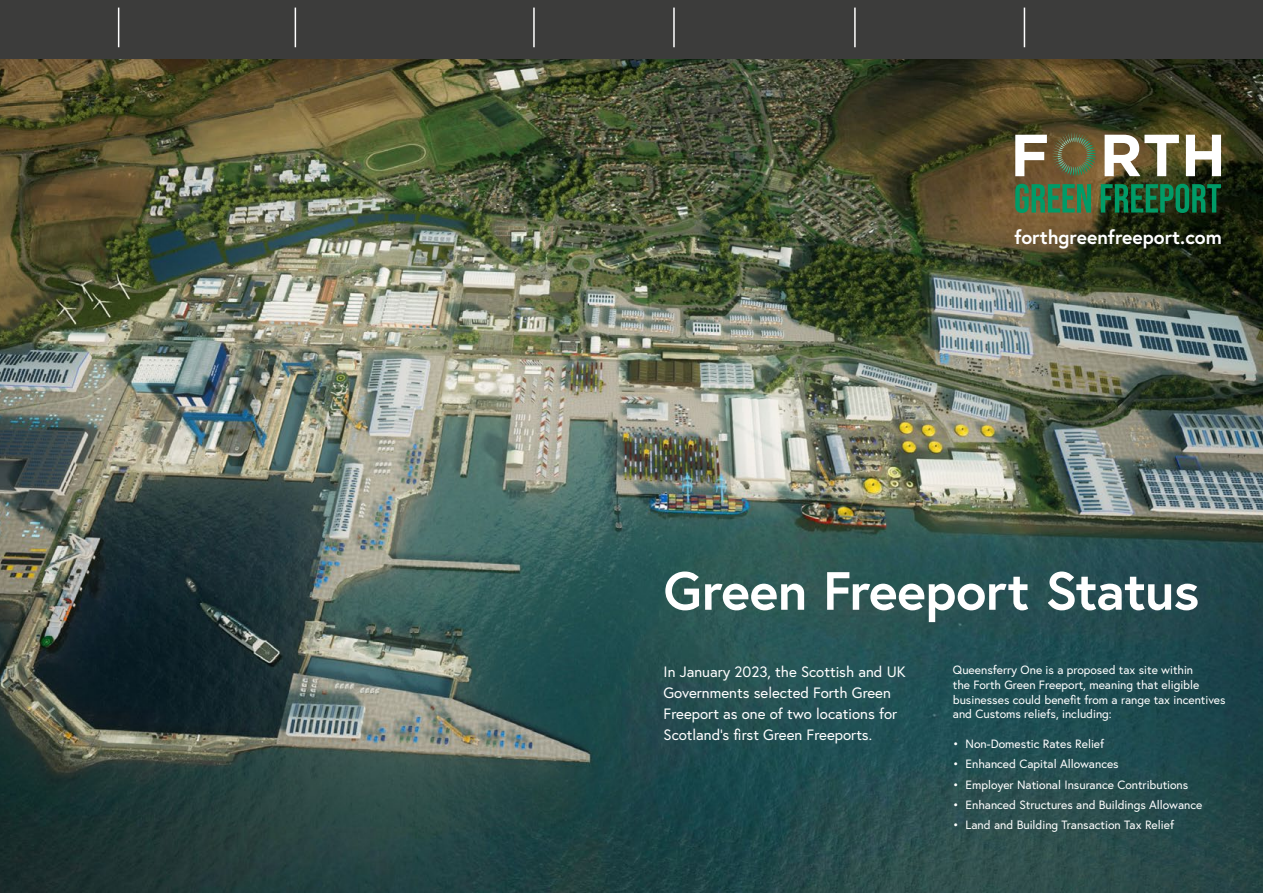
<style>
.page{position:relative;width:1263px;height:893px;background:#fff}
.page>*{position:absolute;margin:0;border:0;box-sizing:border-box;transform-origin:0 0}
.t1{font:700 53.7px "Europa";letter-spacing:-.015em;color:#fff}
.t2{font:700 19.35px "Europa";color:#fff}
.t3{font:15px/21px "Europa";color:#fff}
.t4{font:12px/14.7px "Europa";color:#fff}
</style>
<div class="page">
<img style="left:0;top:59px;width:1263px;height:834px">
<svg style="left:1104px;top:135px;width:75px;height:41px"></svg>
<svg style="left:1186px;top:135px;width:35px;height:41px"></svg>
<svg style="left:1015px;top:184px;width:76px;height:29px;background:#348051"></svg>
<svg style="left:1101px;top:184px;width:120px;height:29px;background:#11653d"></svg>
<svg style="left:1015px;top:132px;width:81px;height:45px"></svg>
<div style="left:0;top:0;width:1263px;height:59px;background:#3c3c3b"></div>
<hr style="left:118px;top:8px;width:1px;height:39px;background:#fff">
<hr style="left:295px;top:8px;width:1px;height:39px;background:#fff">
<hr style="left:533px;top:8px;width:2px;height:39px;background:#fff">
<hr style="left:673px;top:8px;width:2px;height:39px;background:#fff">
<hr style="left:854px;top:8px;width:2px;height:39px;background:#fff">
<hr style="left:1024px;top:8px;width:1px;height:39px;background:#fff">
<h2 class="t2" style="left:1014px;top:224px;width:209px">forthgreenfreeport.com</h2>
<h1 class="t1" style="left:663px;top:554px;width:537px">Green Freeport Status</h1>
<p class="t3" style="left:663px;top:660px;width:244px">In January 2023, the Scottish and UK Governments selected Forth Green Freeport as one of two locations for Scotland’s first Green Freeports.</p>
<p class="t4" style="left:953px;top:662px;width:274px">Queensferry One is a proposed tax site within<br>the Forth Green Freeport, meaning that eligible businesses could benefit from a range tax incentives and Customs reliefs, including:</p>
<p class="t4" style="left:953px;top:736px;width:153px">• Non-Domestic Rates Relief</p>
<p class="t4" style="left:953px;top:756px;width:167px">• Enhanced Capital Allowances</p>
<p class="t4" style="left:953px;top:777px;width:237px">• Employer National Insurance Contributions</p>
<p class="t4" style="left:953px;top:797px;width:251px">• Enhanced Structures and Buildings Allowance</p>
<p class="t4" style="left:953px;top:817px;width:223px">• Land and Building Transaction Tax Relief</p>
</div>
